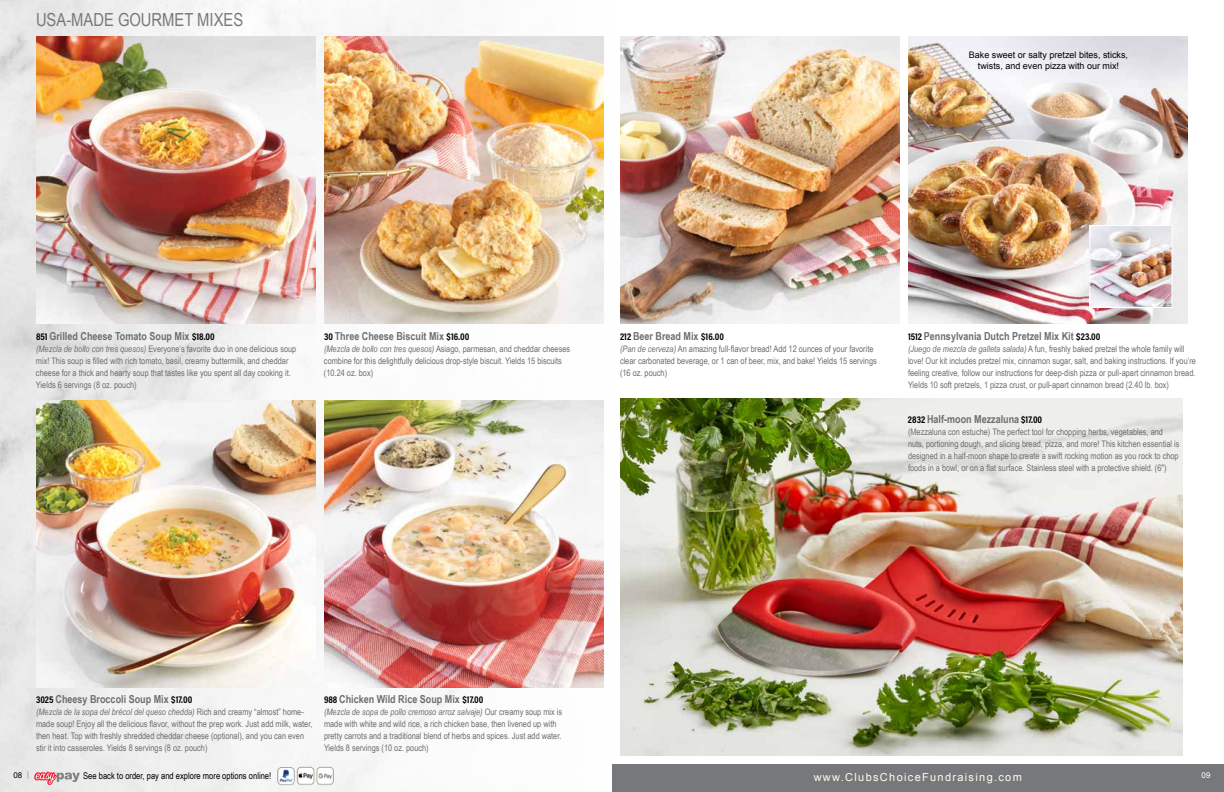
<style>
.page{position:relative;width:1224px;height:792px;background:#fff}
.page>*{position:absolute;margin:0;border:0;box-sizing:border-box;transform-origin:0 0}
.t1{font:18px "Arial Narrow";color:#77787b}
.t2{font:700 11px "Arial Narrow";color:#6d6e71}
.t3{font:11px "Arial";letter-spacing:.12em;color:#fefded}
.t4{font:9.2px "Arial Narrow";color:#000}
.t5{font:9px/12px "Arial Narrow";color:#6d6e71}
.t6{font:9px/10.8px "Arial";color:#000;text-align:center}
.t7{font:8px "Arial";color:#000}
.t8{font:8px "Arial";color:#fff}
.t9{font:8px "Arial Narrow";color:#77787b}
.s1{font-family:"Acumin Pro Cond";font-size:10px;color:#000}
.s2{font-style:italic}
</style>
<div class="page">
<img style="left:324px;top:36px;width:280px;height:288px">
<img style="left:36px;top:36px;width:280px;height:288px">
<img style="left:324px;top:400px;width:280px;height:288px">
<img style="left:36px;top:400px;width:280px;height:288px">
<svg style="left:34px;top:772px;width:46px;height:13px"></svg>
<img style="left:277px;top:766px;width:57px;height:26px">
<img style="left:620px;top:36px;width:280px;height:288px">
<div style="left:612px;top:764px;width:612px;height:28px;background:#77787b"></div>
<img style="left:908px;top:36px;width:280px;height:288px">
<img style="left:1091px;top:227px;width:79px;height:79px">
<div style="left:1089px;top:225px;width:83px;height:83px;border:1px solid #fff"></div>
<img style="left:620px;top:399px;width:563px;height:357px">
<h1 class="t1" style="left:36px;top:7px;width:209px">USA-MADE GOURMET MIXES</h1>
<p class="t6" style="left:969px;top:50px;width:161px">Bake sweet or salty pretzel bites, sticks, twists, and even pizza with our mix!</p>
<p class="t2" style="left:36px;top:328px;width:180px"><span class="s1">851</span> Grilled Cheese Tomato Soup Mix <span class="s1">$18.00</span></p>
<p class="t5" style="left:36px;top:343px;width:262px"><span class="s2">(Mezcla de bollo con tres quesos)</span> Everyone’s favorite duo in one delicious soup mix! This soup is filled with rich tomato, basil, creamy buttermilk, and cheddar cheese for a thick and hearty soup that tastes like you spent all day cooking it.<br>Yields 6 servings (8 oz. pouch)</p>
<p class="t2" style="left:324px;top:328px;width:147px"><span class="s1">30</span> Three Cheese Biscuit Mix <span class="s1">$16.00</span></p>
<p class="t5" style="left:324px;top:343px;width:248px"><span class="s2">(Mezcla de bollo con tres quesos)</span> Asiago, parmesan, and cheddar cheeses combine for this delightfully delicious drop-style biscuit. Yields 15 biscuits (10.24 oz. box)</p>
<p class="t2" style="left:620px;top:328px;width:105px"><span class="s1">212</span> Beer Bread Mix <span class="s1">$16.00</span></p>
<p class="t5" style="left:620px;top:343px;width:258px"><span class="s2">(Pan de cerveza)</span> An amazing full-flavor bread! Add 12 ounces of your favorite clear carbonated beverage, or 1 can of beer, mix, and bake! Yields 15 servings (16 oz. pouch)</p>
<p class="t2" style="left:908px;top:328px;width:194px"><span class="s1">1512</span> Pennsylvania Dutch Pretzel Mix Kit <span class="s1">$23.00</span></p>
<p class="t5" style="left:908px;top:343px;width:289px"><span class="s2">(Juego de mezcla de galleta salada)</span> A fun, freshly baked pretzel the whole family will love! Our kit includes pretzel mix, cinnamon sugar, salt, and baking instructions. If you’re feeling creative, follow our instructions for deep-dish pizza or pull-apart cinnamon bread.<br>Yields 10 soft pretzels, 1 pizza crust, or pull-apart cinnamon bread (2.40 lb. box)</p>
<p class="t2" style="left:908px;top:411px;width:136px"><span class="s1">2832</span> Half-moon Mezzaluna <span class="s1">$17.00</span></p>
<p class="t5" style="left:908px;top:425px;width:273px">(Mezzaluna con estuche) The perfect tool for chopping herbs, vegetables, and nuts, portioning dough, and slicing bread, pizza, and more! This kitchen essential is designed in a half-moon shape to create a swift rocking motion as you rock to chop foods in a bowl, or on a flat surface. Stainless steel with a protective shield. (6")</p>
<p class="t2" style="left:36px;top:691px;width:158px"><span class="s1">3025</span> Cheesy Broccoli Soup Mix <span class="s1">$17.00</span></p>
<p class="t5" style="left:36px;top:706px;width:278px"><span class="s2">(Mezcla de la sopa del brécol del queso chedda)</span> Rich and creamy “almost” home&shy;made soup! Enjoy all the delicious flavor, without the prep work. Just add milk, water, then heat. Top with freshly shredded cheddar cheese (optional), and you can even stir it into casseroles. Yields 8 servings (8 oz. pouch)</p>
<p class="t2" style="left:324px;top:691px;width:161px"><span class="s1">988</span> Chicken Wild Rice Soup Mix <span class="s1">$17.00</span></p>
<p class="t5" style="left:324px;top:706px;width:240px"><span class="s2">(Mezcla de sopa de pollo cremoso arroz salvaje)</span> Our creamy soup mix is made with white and wild rice, a rich chicken base, then livened up with pretty carrots and a traditional blend of herbs and spices. Just add water.<br>Yields 8 servings (10 oz. pouch)</p>
<p class="t9" style="left:27px;top:768px;width:3px">|</p>
<p class="t4" style="left:83px;top:769px;width:190px">See back to order, pay and explore more options online!</p>
<p class="t3" style="left:814px;top:770px;width:210px">www.ClubsChoiceFundraising.com</p>
<p class="t7" style="left:13px;top:770px;width:10px">08</p>
<p class="t8" style="left:1202px;top:770px;width:10px">09</p>
</div>
